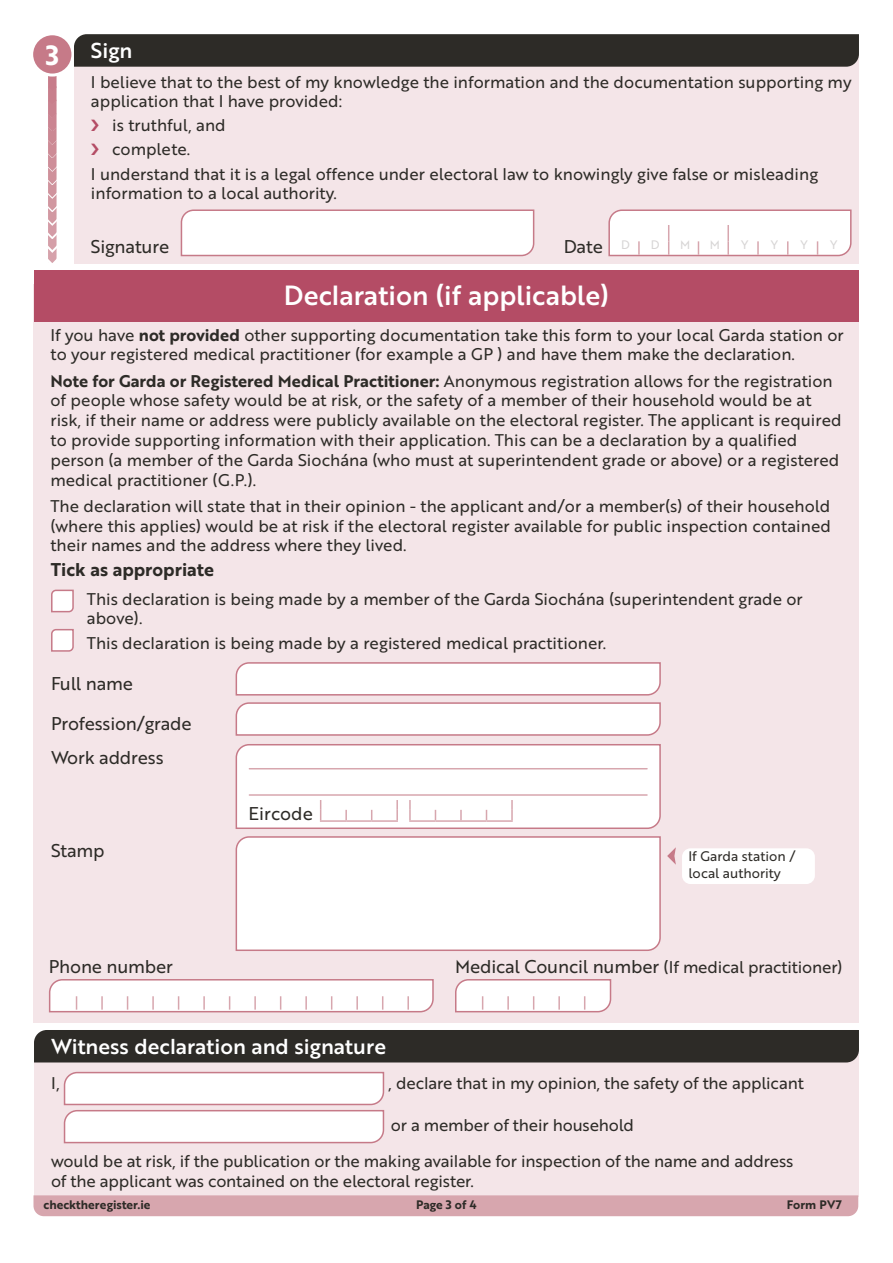
<style>
.page{position:relative;width:893px;height:1263px;background:#fff}
.page>*{position:absolute;margin:0;border:0;box-sizing:border-box;transform-origin:0 0}
.t1{font:27px "Brother 1816 Medium";color:#fff}
.t2{font:21px "Brother 1816 Medium";color:#fff}
.t3{font:18px/34px "Brother 1816 Regular";letter-spacing:-.01em;color:#2d2b27}
.t4{font:18px "Brother 1816 Bold";color:#2d2b27}
.t5{font:16.5px/19.8px "Brother 1816 Regular";color:#2d2b27}
.t6{font:13.5px/16.2px "Brother 1816 Regular";color:#2d2b27}
.t7{font:12px "Brother 1816 Bold";color:#2d2b27}
.t8{font:12px "Brother 1816 Regular";color:#d7d5d5}
.s1{font-family:"Brother 1816 Bold";font-size:27px}
.s2{font-family:"Brother 1816 Bold"}
.s3{font-size:18px}
</style>
<div class="page">
<div style="left:34px;top:1041px;width:825px;height:156px;background:#f4e5e8"></div>
<div style="left:34px;top:285px;width:825px;height:738px;background:#f4e5e8"></div>
<div style="left:33px;top:1195px;width:825px;height:21px;background:#d7a6ae"></div>
<svg style="left:51px;top:589px;width:23px;height:24px"></svg>
<svg style="left:51px;top:629px;width:23px;height:23px"></svg>
<svg style="left:667px;top:847px;width:9px;height:18px"></svg>
<div style="left:682px;top:848px;width:133px;height:36px;background:#fff;border-radius:9px"></div>
<svg style="left:48px;top:979px;width:386px;height:34px"></svg>
<svg style="left:455px;top:979px;width:157px;height:34px"></svg>
<svg style="left:235px;top:662px;width:426px;height:74px"></svg>
<svg style="left:235px;top:744px;width:426px;height:85px"></svg>
<hr style="left:409px;top:820px;width:26px;height:2px;background:#d7a6ae">
<hr style="left:435px;top:820px;width:26px;height:2px;background:#d7a6ae">
<hr style="left:461px;top:820px;width:25px;height:2px;background:#d7a6ae">
<hr style="left:486px;top:820px;width:27px;height:2px;background:#d7a6ae">
<hr style="left:249px;top:794px;width:398px;height:2px;background:#d7a6ae">
<div style="left:235px;top:836px;width:426px;height:115px;background:#fff"></div>
<div style="left:34px;top:1030px;width:825px;height:32px;background:#2d2b27"></div>
<svg style="left:63px;top:1071px;width:322px;height:73px"></svg>
<div style="left:34px;top:270px;width:825px;height:51px;background:#b44c65"></div>
<div style="left:74px;top:51px;width:785px;height:212px;background:#f4e5e8"></div>
<svg style="left:48px;top:77px;width:9px;height:186px"></svg>
<div style="left:32px;top:34px;width:41px;height:41px;background:#c67a88;border-radius:50%"></div>
<div style="left:30px;top:32px;width:44px;height:45px;border:3px solid #fff;border-radius:50%"></div>
<div style="left:74px;top:34px;width:785px;height:33px;background:#2d2b27"></div>
<svg style="left:180px;top:209px;width:355px;height:48px"></svg>
<svg style="left:608px;top:209px;width:244px;height:48px"></svg>
<h1 class="t2" style="left:46px;top:34px;width:88px"><span class="s1">3</span> Sign</h1>
<p class="t5" style="left:91px;top:71px;width:762px">I believe that to the best of my knowledge the information and the documentation supporting my application that I have provided:</p>
<p class="t5" style="left:112px;top:115px;width:115px">is truthful, and</p>
<p class="t5" style="left:112px;top:139px;width:80px">complete.</p>
<p class="t5" style="left:91px;top:163px;width:729px">I understand that it is a legal offence under electoral law to knowingly give false or misleading information to a local authority.</p>
<p class="t3" style="left:91px;top:228px;width:80px">Signature</p>
<p class="t3" style="left:564px;top:228px;width:68px">Date <sup>D</sup></p>
<p class="t8" style="left:651px;top:236px;width:10px">D</p>
<p class="t8" style="left:680px;top:236px;width:12px">M</p>
<p class="t8" style="left:710px;top:236px;width:12px">M</p>
<p class="t8" style="left:741px;top:236px;width:9px">Y</p>
<p class="t8" style="left:771px;top:236px;width:9px">Y</p>
<p class="t8" style="left:800px;top:236px;width:9px">Y</p>
<p class="t8" style="left:830px;top:236px;width:9px">Y</p>
<p class="t1" style="left:284px;top:275px;width:327px">Declaration (if applicable)</p>
<p class="t5" style="left:50px;top:324px;width:795px">If you have <span class="s2">not provided</span> other supporting documentation take this form to your local Garda station or to your registered medical practitioner (for example a GP ) and have them make the declaration.</p>
<p class="t5" style="left:50px;top:370px;width:793px"><span class="s2">Note for Garda or Registered Medical Practitioner:</span> Anonymous registration allows for the registration of people whose safety would be at risk, or the safety of a member of their household would be at risk, if their name or address were publicly available on the electoral register. The applicant is required to provide supporting information with their application. This can be a declaration by a qualified person (a member of the Garda Siochána (who must at superintendent grade or above) or a registered medical practitioner (G.P.).</p>
<p class="t5" style="left:50px;top:495px;width:782px;text-align:justify">The declaration will state that in their opinion - the applicant and/or a member(s) of their household (where this applies) would be at risk if the electoral register available for public inspection contained their names and the address where they lived.</p>
<p class="t4" style="left:51px;top:556px;width:165px">Tick as appropriate</p>
<p class="t5" style="left:87px;top:588px;width:717px">This declaration is being made by a member of the Garda Siochána (superintendent grade or above).</p>
<p class="t5" style="left:87px;top:632px;width:521px">This declaration is being made by a registered medical practitioner.</p>
<p class="t3" style="left:51px;top:666px;width:83px">Full name</p>
<p class="t3" style="left:51px;top:706px;width:142px">Profession/grade<br>Work address</p>
<p class="t3" style="left:51px;top:833px;width:55px">Stamp</p>
<p class="t3" style="left:49px;top:949px;width:126px">Phone number</p>
<p class="t3" style="left:249px;top:795px;width:66px">Eircode</p>
<p class="t6" style="left:688px;top:848px;width:109px">If Garda station / local authority</p>
<p class="t5" style="left:455px;top:957px;width:389px"><span class="s3">Medical Council number</span> (If medical practitioner)</p>
<h1 class="t2" style="left:51px;top:1030px;width:336px">Witness declaration and signature</h1>
<p class="t5" style="left:51px;top:1072px;width:10px">I,</p>
<p class="t5" style="left:389px;top:1072px;width:417px">, declare that in my opinion, the safety of the applicant</p>
<p class="t5" style="left:391px;top:1114px;width:245px">or a member of their household</p>
<p class="t5" style="left:51px;top:1150px;width:744px">would be at risk, if the publication or the making available for inspection of the name and address of the applicant was contained on the electoral register.</p>
<p class="t7" style="left:44px;top:1195px;width:109px">checktheregister.ie</p>
<p class="t7" style="left:416px;top:1195px;width:62px">Page 3 of 4</p>
<p class="t7" style="left:787px;top:1195px;width:57px">Form PV7</p>
</div>
